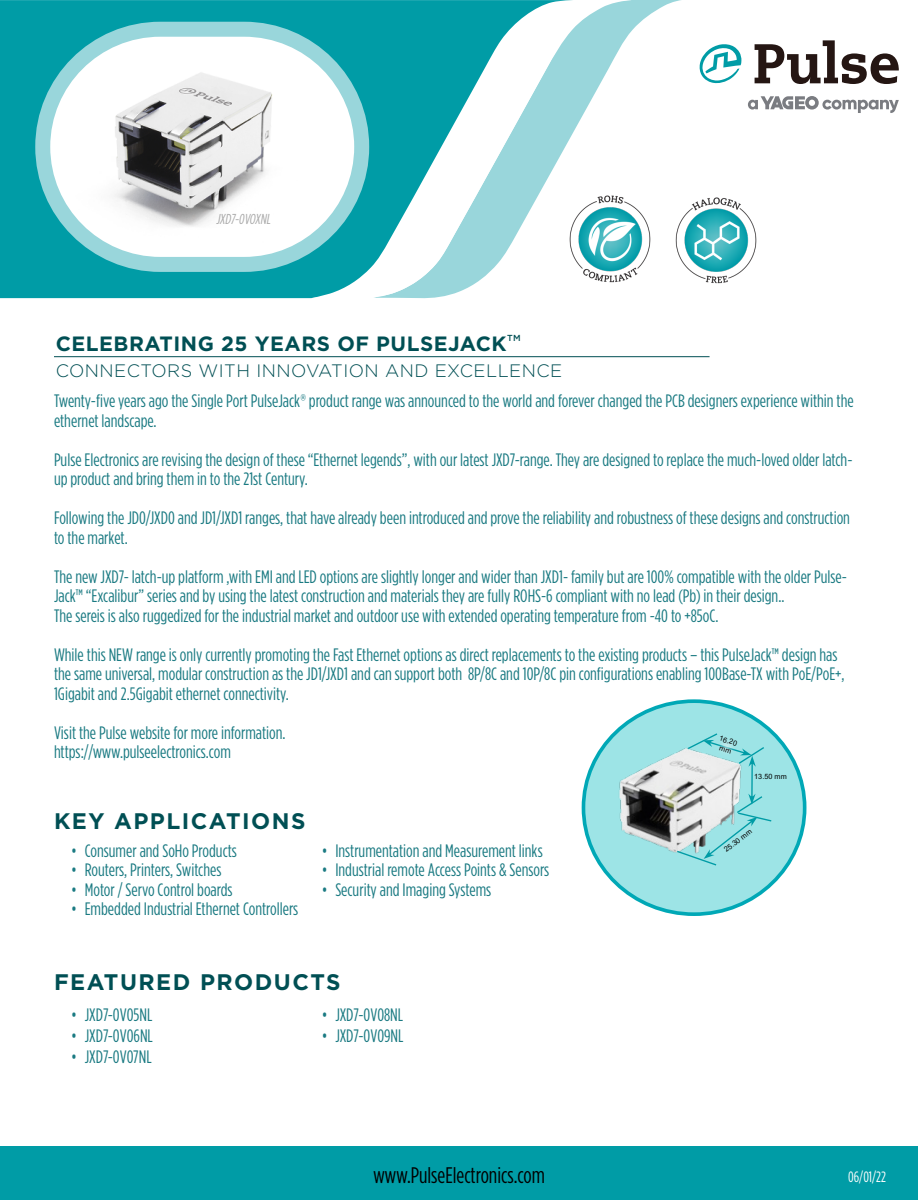
<style>
.page{position:relative;width:918px;height:1200px;background:#fff}
.page>*{position:absolute;margin:0;border:0;box-sizing:border-box;transform-origin:0 0}
.t1{font:700 22.5px "Gotham";letter-spacing:.065em;color:#004f54}
.t2{font:22.5px "Gotham Condensed";color:#000}
.t3{font:700 20.7px "Gotham";letter-spacing:.025em;color:#004f54}
.t4{font:18px/19.5px "Gotham Condensed";color:#1a7a82}
.t5{font:300 18px "Gotham";letter-spacing:.025em;color:#004f54}
.t6{font:15px "Gotham Condensed";color:#fff}
.t7{font:italic 14.4px "Gotham Condensed";color:#ababab}
.t8{font:500 8.7px "Gotham";color:#004f54}
.t9{font:7.35px/9.4px "Arial";color:#000;text-align:center}
</style>
<div class="page">
<div style="left:0;top:0;width:311px;height:298px;background:#009ca6"></div>
<svg style="left:631px;top:0;width:50px;height:32px"></svg>
<svg style="left:311px;top:0;width:320px;height:298px"></svg>
<hr style="left:54px;top:356px;width:656px;height:1px;background:#004f54">
<div style="left:0;top:1146px;width:918px;height:54px;background:#009ca6"></div>
<svg style="left:748px;top:96px;width:151px;height:17px"></svg>
<svg style="left:755px;top:40px;width:144px;height:44px"></svg>
<svg style="left:700px;top:44px;width:42px;height:40px"></svg>
<img style="left:567px;top:194px;width:84px;height:89px">
<img style="left:675px;top:197px;width:82px;height:87px">
<svg style="left:43px;top:29px;width:319px;height:235px"></svg>
<div style="left:35px;top:22px;width:334px;height:250px;border:15px solid #99d6db;border-radius:118px"></div>
<img style="left:68px;top:62px;width:269px;height:197px">
<div style="left:583px;top:701px;width:222px;height:213px;background:#65d6d9;border-radius:50%;opacity:.64"></div>
<img style="left:612px;top:744px;width:63px;height:112px">
<svg style="left:675px;top:732px;width:98px;height:135px;background:#addcdd"></svg>
<img style="left:748px;top:771px;width:45px;height:10px">
<p class="t7" style="left:216px;top:211px;width:59px">JXD7-0VOXNL</p>
<p class="t3" style="left:56px;top:330px;width:452px">CELEBRATING 25 YEARS OF PULSEJACK</p>
<p class="t8" style="left:507px;top:332px;width:15px">TM</p>
<p class="t5" style="left:56px;top:359px;width:508px">CONNECTORS WITH INNOVATION AND EXCELLENCE</p>
<p class="t4" style="left:54px;top:391px;width:801px">Twenty-five years ago the Single Port PulseJack® product range was announced to the world and forever changed the PCB designers experience within the ethernet landscape.</p>
<p class="t4" style="left:54px;top:450px;width:800px">Pulse Electronics are revising the design of these “Ethernet legends”, with our latest JXD7-range. They are designed to replace the much-loved older latch&shy;up product and bring them in to the 21st Century.</p>
<p class="t4" style="left:54px;top:508px;width:798px">Following the JD0/JXD0 and JD1/JXD1 ranges, that have already been introduced and prove the reliability and robustness of these designs and construction to the market.</p>
<p class="t4" style="left:54px;top:567px;width:795px">The new JXD7- latch-up platform ,with EMI and LED options are slightly longer and wider than JXD1- family but are 100% compatible with the older Pulse-<br>Jack™ “Excalibur” series and by using the latest construction and materials they are fully ROHS-6 compliant with no lead (Pb) in their design..<br>The sereis is also ruggedized for the industrial market and outdoor use with extended operating temperature from -40 to +85oC.</p>
<p class="t4" style="left:54px;top:645px;width:792px">While this NEW range is only currently promoting the Fast Ethernet options as direct replacements to the existing products – this PulseJack™ design has the same universal, modular construction as the JD1/JXD1 and can support both 8P/8C and 10P/8C pin configurations enabling 100Base-TX with PoE/PoE+,<br>1Gigabit and 2.5Gigabit ethernet connectivity.</p>
<p class="t4" style="left:54px;top:723px;width:233px">Visit the Pulse website for more information. https://www.pulseelectronics.com</p>
<p class="t9" style="left:721px;top:733px;width:20px;rotate:17deg">16.20 mm</p>
<p class="t1" style="left:54px;top:806px;width:253px">KEY APPLICATIONS</p>
<p class="t4" style="left:71px;top:841px;width:167px">• Consumer and SoHo Products</p>
<p class="t4" style="left:71px;top:860px;width:152px">• Routers, Printers, Switches</p>
<p class="t4" style="left:71px;top:880px;width:163px">• Motor / Servo Control boards</p>
<p class="t4" style="left:71px;top:899px;width:228px">• Embedded Industrial Ethernet Controllers</p>
<p class="t4" style="left:322px;top:841px;width:222px">• Instrumentation and Measurement links</p>
<p class="t4" style="left:322px;top:860px;width:229px">• Industrial remote Access Points &amp; Sensors</p>
<p class="t4" style="left:322px;top:880px;width:171px">• Security and Imaging Systems</p>
<p class="t1" style="left:54px;top:967px;width:288px">FEATURED PRODUCTS</p>
<p class="t4" style="left:71px;top:1005px;width:82px">• JXD7-0V05NL</p>
<p class="t4" style="left:71px;top:1026px;width:83px">• JXD7-0V06NL</p>
<p class="t4" style="left:71px;top:1047px;width:82px">• JXD7-0V07NL</p>
<p class="t4" style="left:322px;top:1005px;width:83px">• JXD7-0V08NL</p>
<p class="t4" style="left:322px;top:1026px;width:83px">• JXD7-0V09NL</p>
<p class="t9" style="left:754px;top:771px;width:34px">13.50 mm</p>
<p class="t9" style="left:722px;top:847px;width:34px;rotate:-38deg">25.30 mm</p>
<p class="t2" style="left:373px;top:1162px;width:173px">www.PulseElectronics.com</p>
<p class="t6" style="left:848px;top:1168px;width:39px">06/01/22</p>
</div>
